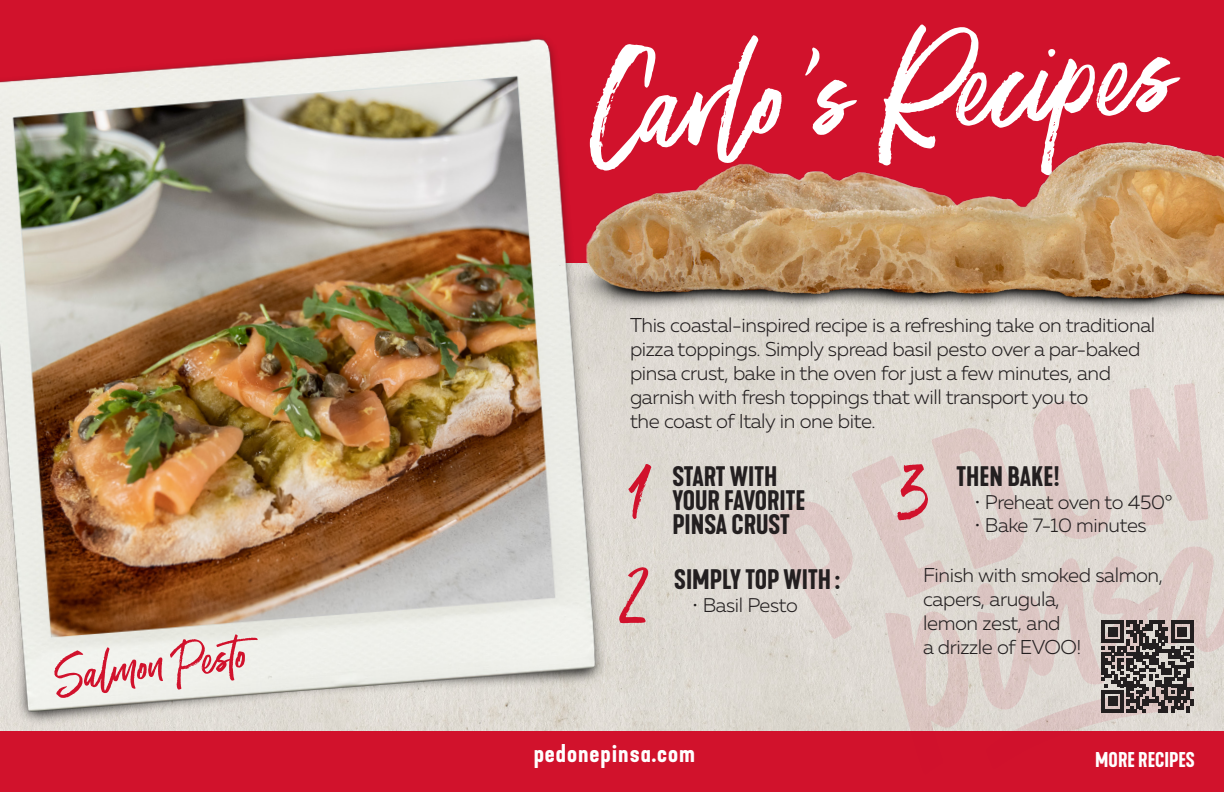
<style>
.page{position:relative;width:1224px;height:792px;background:#fff}
.page>*{position:absolute;margin:0;border:0;box-sizing:border-box;transform-origin:0 0}
.Black_Body_L{font:134.8px "Moonstone";color:#fff}
.t1{font:72px "Moonstone";color:#d1122c}
.Black_Body_L-2{font:48.4px "Moonstone";color:#d1122c}
.t2{font:600 26.4px/24px "Kapra Neue";color:#231f20}
.t3{font:600 24px "Kapra Neue";letter-spacing:.04em;color:#fff}
.t4{font:300 20px/24px "Muller";letter-spacing:-.02em;color:#231f20}
.t5{font:600 20px "Kapra Neue";color:#fff}
.t6{font:300 19.8px "Muller";letter-spacing:-.02em;color:#231f20}
</style>
<div class="page">
<img style="left:631px;top:316px;width:592px;height:416px">
<div style="left:0;top:732px;width:1224px;height:60px;background:#d1122c"></div>
<div style="left:0;top:0;width:1224px;height:263px;background:#d1122c"></div>
<img style="left:631px;top:142px;width:593px;height:174px">
<img style="left:0;top:37px;width:631px;height:695px">
<svg style="left:765px;top:383px;width:459px;height:349px;background:#d7ccc7"></svg>
<p class="Black_Body_L-2" style="left:51px;top:647px;width:196px;rotate:-7deg">Salmon Pesto</p>
<p class="Black_Body_L" style="left:589px;top:26px;width:584px;rotate:-4deg">Carlo's Recipes</p>
<p class="t4" style="left:630px;top:313px;width:527px">This coastal-inspired recipe is a refreshing take on traditional pizza toppings. Simply spread basil pesto over a par-baked pinsa crust, bake in the oven for just a few minutes, and garnish with fresh toppings that will transport you to<br>the coast of Italy in one bite.</p>
<p class="t1" style="left:631px;top:443px;width:20px">1</p>
<p class="t1" style="left:624px;top:546px;width:27px">2</p>
<p class="t2" style="left:672px;top:465px;width:135px">START WITH<br>YOUR FAVORITE<br>PINSA CRUST</p>
<p class="t2" style="left:674px;top:568px;width:167px">SIMPLY TOP WITH :</p>
<p class="t6" style="left:692px;top:594px;width:107px">• Basil Pesto</p>
<p class="t3" style="left:534px;top:738px;width:163px">pedonepinsa.com</p>
<p class="t1" style="left:904px;top:443px;width:27px">3</p>
<p class="t2" style="left:956px;top:465px;width:105px">THEN BAKE!</p>
<p class="t6" style="left:974px;top:490px;width:200px">• Preheat oven to 450°</p>
<p class="t6" style="left:974px;top:513px;width:174px">• Bake 7-10 minutes</p>
<p class="t4" style="left:923px;top:563px;width:242px">Finish with smoked salmon, capers, arugula,<br>lemon zest, and<br>a drizzle of EVOO!</p>
<p class="t5" style="left:1095px;top:747px;width:101px">MORE RECIPES</p>
</div>
